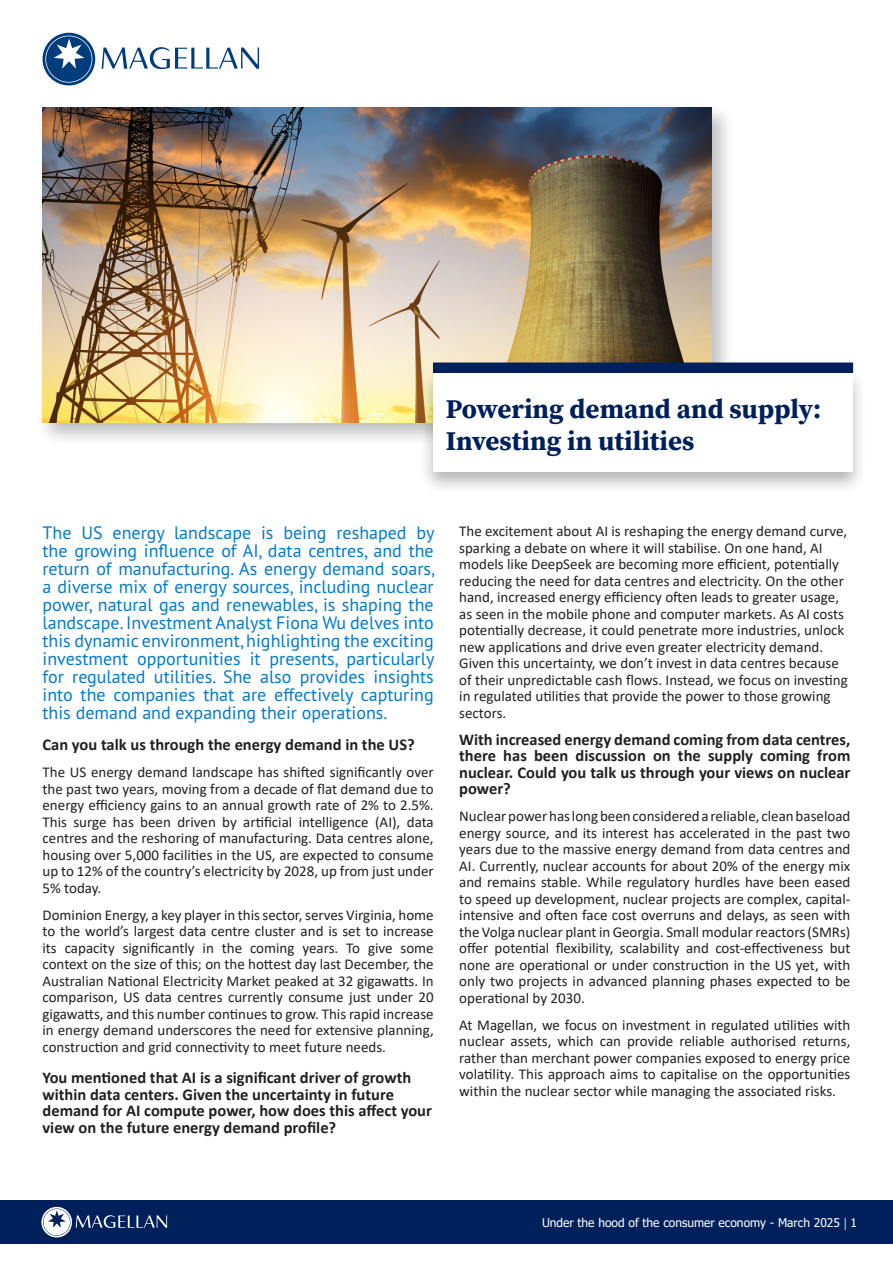
<style>
.page{position:relative;width:893px;height:1263px;background:#fff}
.page>*{position:absolute;margin:0;border:0;box-sizing:border-box;transform-origin:0 0}
.t1{font:27px/32.4px "Source Serif Variable";color:#00205b}
.Teaser_text{font:18px/18px "PT Sans Pro";color:#007acc;text-align:justify}
.Body{font:700 16.5px/16.5px "Calibri";color:#231f20}
.Body-2{font:15px/16.5px "Calibri";color:#231f20;text-align:justify}
.t2{font:12px "Tahoma";color:#fff}
.s1{font-family:"Minion Pro"}
</style>
<div class="page">
<div style="left:0;top:1200px;width:893px;height:44px;background:#00205b"></div>
<svg style="left:41px;top:1207px;width:126px;height:30px"></svg>
<div style="left:37px;top:102px;width:698px;height:344px;background:#3c3f47;opacity:.33"></div>
<img style="left:43px;top:108px;width:669px;height:315px">
<div style="left:419px;top:367px;width:447px;height:128px;background:#231f20;opacity:.33"></div>
<div style="left:433px;top:373px;width:419px;height:99px;background:#fff"></div>
<svg style="left:102px;top:47px;width:157px;height:22px"></svg>
<svg style="left:43px;top:33px;width:52px;height:52px"></svg>
<svg style="left:45px;top:36px;width:47px;height:47px"></svg>
<div style="left:433px;top:362px;width:420px;height:11px;background:#00205b"></div>
<p class="t1" style="left:446px;top:392px;width:377px">Powering demand and supply:<br>Investing in utilities</p>
<p class="Teaser_text" style="left:43px;top:523px;width:394px">The US energy landscape is being reshaped by the growing influence of AI, data centres, and the return of manufacturing. As energy demand soars, a diverse mix of energy sources, including nuclear power, natural gas and renewables, is shaping the landscape. Investment Analyst Fiona Wu delves into this dynamic environment, highlighting the exciting investment opportunities it presents, particularly for regulated utilities. She also provides insights into the companies that are effectively capturing this demand and expanding their operations.</p>
<h2 class="Body" style="left:43px;top:736px;width:374px">Can you talk us through the energy demand in the US?</h2>
<p class="Body-2" style="left:43px;top:763px;width:393px">The US energy demand landscape has shifted significantly over the past two years, moving from a decade of flat demand due to energy efficiency gains to an annual growth rate of 2% to 2.5%.<br>This surge has been driven by artificial intelligence (AI), data centres and the reshoring of manufacturing. Data centres alone, housing over 5,000 facilities in the US, are expected to consume up to 12% of the country’s electricity by 2028, up from just under 5% today.</p>
<p class="Body-2" style="left:43px;top:906px;width:393px">Dominion Energy, a key player in this sector, serves Virginia, home to the world’s largest data centre cluster and is set to increase its capacity significantly in the coming years. To give some context on the size of this; on the hottest day last December, the Australian National Electricity Market peaked at 32 gigawatts. In comparison, US data centres currently consume just under 20 gigawatts, and this number continues to grow. This rapid increase in energy demand underscores the need for extensive planning, construction and grid connectivity to meet future needs.</p>
<h2 class="Body" style="left:43px;top:1069px;width:391px">You mentioned that AI is a significant driver of growth within data centers. Given the uncertainty in future demand for AI compute power, how does this affect your view on the future energy demand profile?</h2>
<h2 class="Body-2" style="left:459px;top:522px;width:390px;text-align:left">The excitement about AI is reshaping the energy demand curve, sparking a debate on where it will stabilise. On one hand, AI models like DeepSeek are becoming more efficient, potentially reducing the need for data centres and electricity. On the other hand, increased energy efficiency often leads to greater usage, as seen in the mobile phone and computer markets. As AI costs potentially decrease, it could penetrate more industries, unlock new applications and drive even greater electricity demand.<br>Given this uncertainty, we don’t invest in data centres because of their unpredictable cash flows. Instead, we focus on investing in regulated utilities that provide the power to those growing sectors.</h2>
<p class="Body" style="left:459px;top:731px;width:393px;text-align:justify">With increased energy demand coming from data centres, there has been discussion on the supply coming from nuclear. Could you talk us through your views on nuclear power?</p>
<p class="Body-2" style="left:459px;top:808px;width:393px">Nuclear power has long been considered a reliable, clean baseload energy source, and its interest has accelerated in the past two years due to the massive energy demand from data centres and AI. Currently, nuclear accounts for about 20% of the energy mix and remains stable. While regulatory hurdles have been eased to speed up development, nuclear projects are complex, capital&shy;intensive and often face cost overruns and delays, as seen with the Volga nuclear plant in Georgia. Small modular reactors (SMRs) offer potential flexibility, scalability and cost-effectiveness but none are operational or under construction in the US yet, with only two projects in advanced planning phases expected to be operational by 2030.</p>
<p class="Body-2" style="left:459px;top:1016px;width:393px">At Magellan, we focus on investment in regulated utilities with nuclear assets, which can provide reliable authorised returns, rather than merchant power companies exposed to energy price volatility. This approach aims to capitalise on the opportunities within the nuclear sector while managing the associated risks.</p>
<p class="t2" style="left:542px;top:1214px;width:317px">Under the hood of the consumer economy - March 2025 <span class="s1">|</span> 1</p>
</div>
